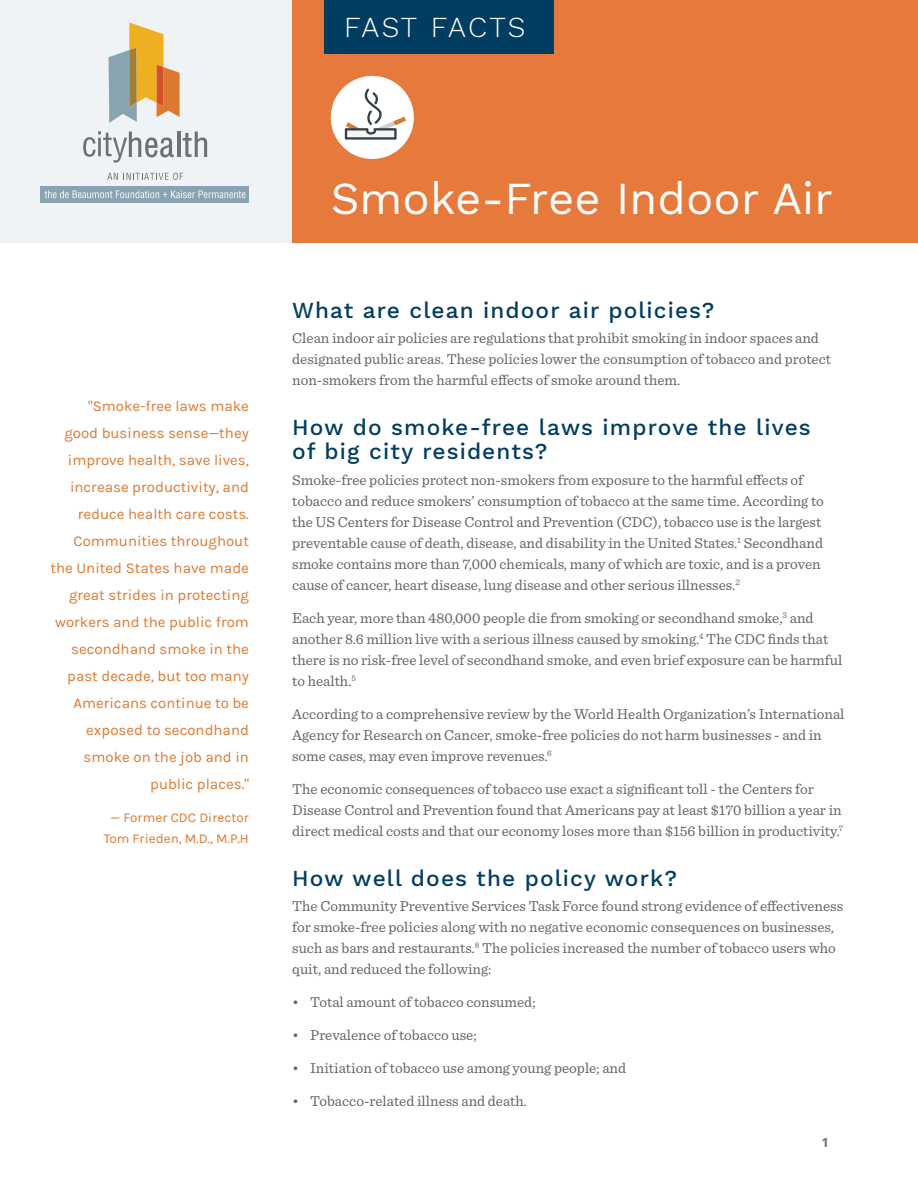
<style>
.page{position:relative;width:918px;height:1188px;background:#fff}
.page>*{position:absolute;margin:0;border:0;box-sizing:border-box;transform-origin:0 0}
.t1{font:45px "Work Sans";letter-spacing:.005em;color:#fff}
.t2{font:300 28.5px "Work Sans";letter-spacing:.065em;color:#fff}
.t3{font:500 22.5px/24.3px "Work Sans";letter-spacing:.05em;color:#003d60}
.t4{font:15px/21px "Sentinel";color:#636466}
.t5{font:15px/27px "Karla";color:#dc7930;text-align:right}
.t6{font:13.5px/21px "Karla";color:#dc7930;text-align:center}
.t7{font:700 13.5px "Work Sans";color:#74808b}
</style>
<div class="page">
<div style="left:292px;top:0;width:626px;height:243px;background:#e67a3d"></div>
<div style="left:0;top:0;width:292px;height:243px;background:#eff3f5"></div>
<div style="left:40px;top:186px;width:209px;height:17px;background:#8aa3b0"></div>
<svg style="left:108px;top:23px;width:72px;height:100px"></svg>
<svg style="left:83px;top:131px;width:91px;height:32px"></svg>
<hr style="left:177px;top:131px;width:3px;height:26px;background:#6e7072">
<svg style="left:183px;top:131px;width:24px;height:26px"></svg>
<svg style="left:107px;top:173px;width:76px;height:7px"></svg>
<svg style="left:45px;top:190px;width:200px;height:8px"></svg>
<div style="left:324px;top:0;width:230px;height:53px;background:#003d60"></div>
<div style="left:331px;top:76px;width:83px;height:83px;background:#fff;border-radius:50%"></div>
<svg style="left:345px;top:89px;width:61px;height:51px"></svg>
<h2 class="t2" style="left:344px;top:11px;width:183px">FAST FACTS</h2>
<p class="t5" style="left:51px;top:393px;width:200px">"Smoke-free laws make<br>good business sense—they improve health, save lives, increase productivity, and reduce health care costs.<br>Communities throughout the United States have made great strides in protecting workers and the public from secondhand smoke in the past decade, but too many<br>Americans continue to be exposed to secondhand smoke on the job and in public places."</p>
<p class="t6" style="left:104px;top:807px;width:147px">— Former CDC Director<br>Tom Frieden, M.D., M.P.H</p>
<h1 class="t1" style="left:331px;top:172px;width:504px">Smoke-Free Indoor Air</h1>
<h3 class="t3" style="left:292px;top:299px;width:424px">What are clean indoor air policies?</h3>
<p class="t4" style="left:292px;top:327px;width:540px">Clean indoor air policies are regulations that prohibit smoking in indoor spaces and designated public areas. These policies lower the consumption of tobacco and protect non-smokers from the harmful effects of smoke around them.</p>
<h3 class="t3" style="left:292px;top:416px;width:520px">How do smoke-free laws improve the lives of big city residents?</h3>
<p class="t4" style="left:292px;top:469px;width:533px">Smoke-free policies protect non-smokers from exposure to the harmful effects of tobacco and reduce smokers’ consumption of tobacco at the same time. According to the US Centers for Disease Control and Prevention (CDC), tobacco use is the largest preventable cause of death, disease, and disability in the United States.<sup>1</sup> Secondhand smoke contains more than 7,000 chemicals, many of which are toxic, and is a proven cause of cancer, heart disease, lung disease and other serious illnesses.<sup>2</sup></p>
<p class="t4" style="left:292px;top:607px;width:552px">Each year, more than 480,000 people die from smoking or secondhand smoke,<sup>3</sup> and another 8.6 million live with a serious illness caused by smoking.<sup>4</sup> The CDC finds that there is no risk-free level of secondhand smoke, and even brief exposure can be harmful to health.<sup>5</sup></p>
<p class="t4" style="left:292px;top:703px;width:554px">According to a comprehensive review by the World Health Organization’s International<br>Agency for Research on Cancer, smoke-free policies do not harm businesses - and in some cases, may even improve revenues.<sup>6</sup></p>
<p class="t4" style="left:292px;top:778px;width:553px">The economic consequences of tobacco use exact a significant toll - the Centers for<br>Disease Control and Prevention found that Americans pay at least $170 billion a year in direct medical costs and that our economy loses more than $156 billion in productivity.<sup>7</sup></p>
<h3 class="t3" style="left:292px;top:867px;width:386px">How well does the policy work?</h3>
<p class="t4" style="left:292px;top:895px;width:553px">The Community Preventive Services Task Force found strong evidence of effectiveness for smoke-free policies along with no negative economic consequences on businesses, such as bars and restaurants.<sup>8</sup> The policies increased the number of tobacco users who quit, and reduced the following:</p>
<p class="t4" style="left:292px;top:991px;width:245px">• Total amount of tobacco consumed;</p>
<p class="t4" style="left:292px;top:1024px;width:186px">• Prevalence of tobacco use;</p>
<p class="t4" style="left:292px;top:1057px;width:335px">• Initiation of tobacco use among young people; and</p>
<p class="t4" style="left:292px;top:1090px;width:236px">• Tobacco-related illness and death.</p>
<p class="t7" style="left:822px;top:1134px;width:7px">1</p>
</div>
